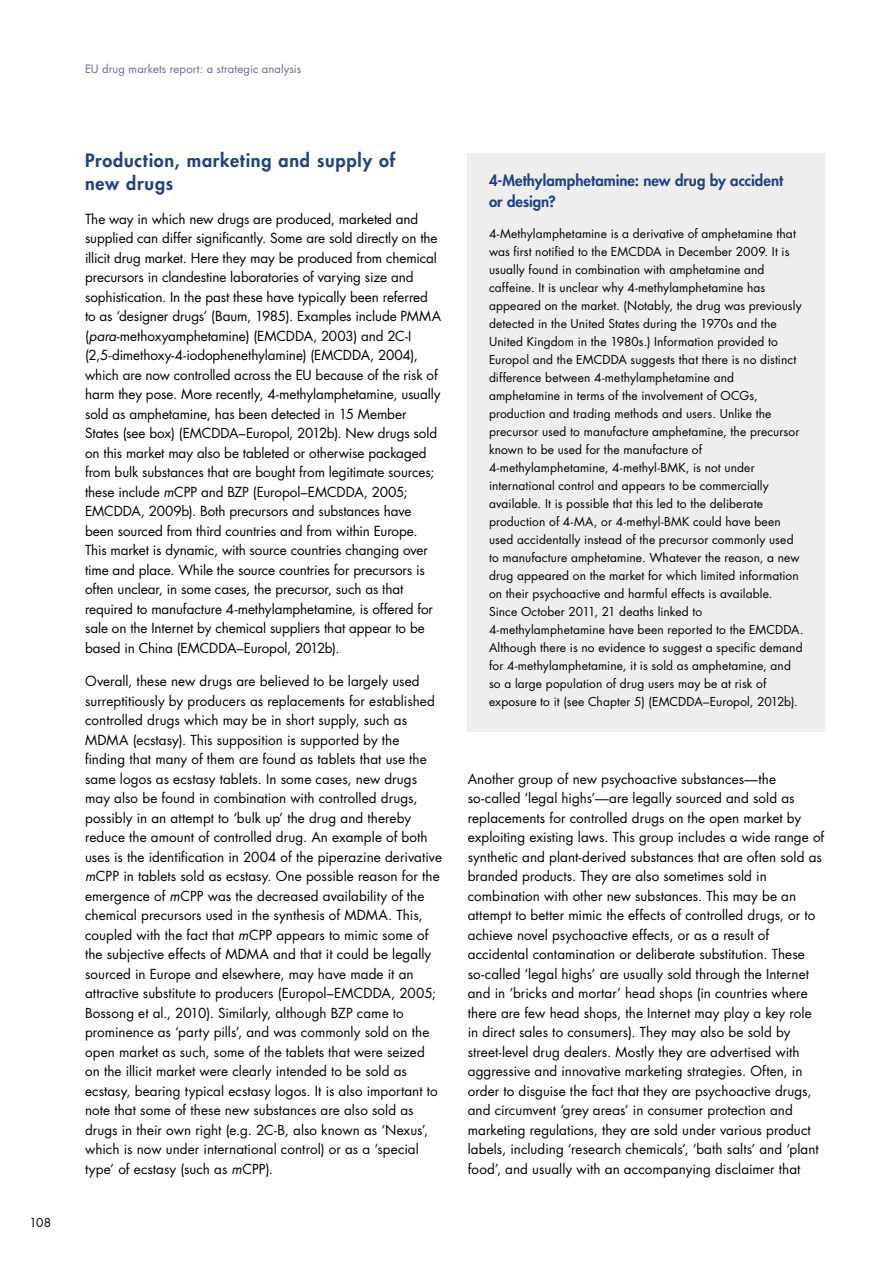
<style>
.page{position:relative;width:893px;height:1263px;background:#fff}
.page>*{position:absolute;margin:0;border:0;box-sizing:border-box;transform-origin:0 0}
.Titulo_02{font:800 18px/22.5px "Futura";letter-spacing:.045em;color:#204184}
.t1{font:800 15px/21px "Futura";color:#204184}
.Texto_general{font:13.5px/19.5px "Futura";color:#000}
.t2{font:12px/18px "Futura";letter-spacing:.01em;color:#000}
.t3{font:11.25px "Futura";letter-spacing:.01em;color:#5c6da2}
.s1{font-style:italic}
</style>
<div class="page">
<div style="left:468px;top:153px;width:357px;height:578px;background:#eee"></div>
<p class="t2" style="left:30px;top:1214px;width:23px">108</p>
<p class="t3" style="left:85px;top:61px;width:218px">EU drug markets report: a strategic analysis</p>
<p class="Titulo_02" style="left:85px;top:149px;width:312px">Production, marketing and supply of new drugs</p>
<p class="Texto_general" style="left:85px;top:209px;width:358px">The way in which new drugs are produced, marketed and supplied can differ significantly. Some are sold directly on the illicit drug market. Here they may be produced from chemical precursors in clandestine laboratories of varying size and sophistication. In the past these have typically been referred to as ‘designer drugs’ (Baum, 1985). Examples include PMMA (<span class="s1">para</span>-methoxyamphetamine) (EMCDDA, 2003) and 2C-I (2,5-dimethoxy-4-iodophenethylamine) (EMCDDA, 2004), which are now controlled across the EU because of the risk of harm they pose. More recently, 4-methylamphetamine, usually sold as amphetamine, has been detected in 15 Member States (see box) (EMCDDA–Europol, 2012b). New drugs sold on this market may also be tableted or otherwise packaged from bulk substances that are bought from legitimate sources; these include <span class="s1">m</span>CPP and BZP (Europol–EMCDDA, 2005; EMCDDA, 2009b). Both precursors and substances have been sourced from third countries and from within Europe.<br>This market is dynamic, with source countries changing over time and place. While the source countries for precursors is often unclear, in some cases, the precursor, such as that required to manufacture 4-methylamphetamine, is offered for sale on the Internet by chemical suppliers that appear to be based in China (EMCDDA–Europol, 2012b).</p>
<p class="Texto_general" style="left:85px;top:671px;width:359px">Overall, these new drugs are believed to be largely used surreptitiously by producers as replacements for established controlled drugs which may be in short supply, such as MDMA (ecstasy). This supposition is supported by the finding that many of them are found as tablets that use the same logos as ecstasy tablets. In some cases, new drugs may also be found in combination with controlled drugs, possibly in an attempt to ‘bulk up’ the drug and thereby reduce the amount of controlled drug. An example of both uses is the identification in 2004 of the piperazine derivative <span class="s1">m</span>CPP in tablets sold as ecstasy. One possible reason for the emergence of <span class="s1">m</span>CPP was the decreased availability of the chemical precursors used in the synthesis of MDMA. This, coupled with the fact that <span class="s1">m</span>CPP appears to mimic some of the subjective effects of MDMA and that it could be legally sourced in Europe and elsewhere, may have made it an attractive substitute to producers (Europol–EMCDDA, 2005; Bossong et al., 2010). Similarly, although BZP came to prominence as ‘party pills’, and was commonly sold on the open market as such, some of the tablets that were seized on the illicit market were clearly intended to be sold as ecstasy, bearing typical ecstasy logos. It is also important to note that some of these new substances are also sold as drugs in their own right (e.g. 2C-B, also known as ‘Nexus’, which is now under international control) or as a ‘special type’ of ecstasy (such as <span class="s1">m</span>CPP).</p>
<p class="t1" style="left:489px;top:170px;width:296px">4-Methylamphetamine: new drug by accident or design?</p>
<p class="t2" style="left:489px;top:224px;width:316px">4-Methylamphetamine is a derivative of amphetamine that was first notified to the EMCDDA in December 2009. It is usually found in combination with amphetamine and caffeine. It is unclear why 4-methylamphetamine has appeared on the market. (Notably, the drug was previously detected in the United States during the 1970s and the United Kingdom in the 1980s.) Information provided to Europol and the EMCDDA suggests that there is no distinct difference between 4-methylamphetamine and amphetamine in terms of the involvement of OCGs, production and trading methods and users. Unlike the precursor used to manufacture amphetamine, the precursor known to be used for the manufacture of 4-methylamphetamine, 4-methyl-BMK, is not under international control and appears to be commercially available. It is possible that this led to the deliberate production of 4-MA, or 4-methyl-BMK could have been used accidentally instead of the precursor commonly used to manufacture amphetamine. Whatever the reason, a new drug appeared on the market for which limited information on their psychoactive and harmful effects is available.<br>Since October 2011, 21 deaths linked to 4-methylamphetamine have been reported to the EMCDDA.<br>Although there is no evidence to suggest a specific demand for 4-methylamphetamine, it is sold as amphetamine, and so a large population of drug users may be at risk of exposure to it (see Chapter 5) (EMCDDA–Europol, 2012b).</p>
<p class="Texto_general" style="left:468px;top:769px;width:358px">Another group of new psychoactive substances—the so-called ‘legal highs’—are legally sourced and sold as replacements for controlled drugs on the open market by exploiting existing laws. This group includes a wide range of synthetic and plant-derived substances that are often sold as branded products. They are also sometimes sold in combination with other new substances. This may be an attempt to better mimic the effects of controlled drugs, or to achieve novel psychoactive effects, or as a result of accidental contamination or deliberate substitution. These so-called ‘legal highs’ are usually sold through the Internet and in ‘bricks and mortar’ head shops (in countries where there are few head shops, the Internet may play a key role in direct sales to consumers). They may also be sold by street-level drug dealers. Mostly they are advertised with aggressive and innovative marketing strategies. Often, in order to disguise the fact that they are psychoactive drugs, and circumvent ‘grey areas’ in consumer protection and marketing regulations, they are sold under various product labels, including ‘research chemicals’, ‘bath salts’ and ‘plant food’, and usually with an accompanying disclaimer that</p>
</div>
